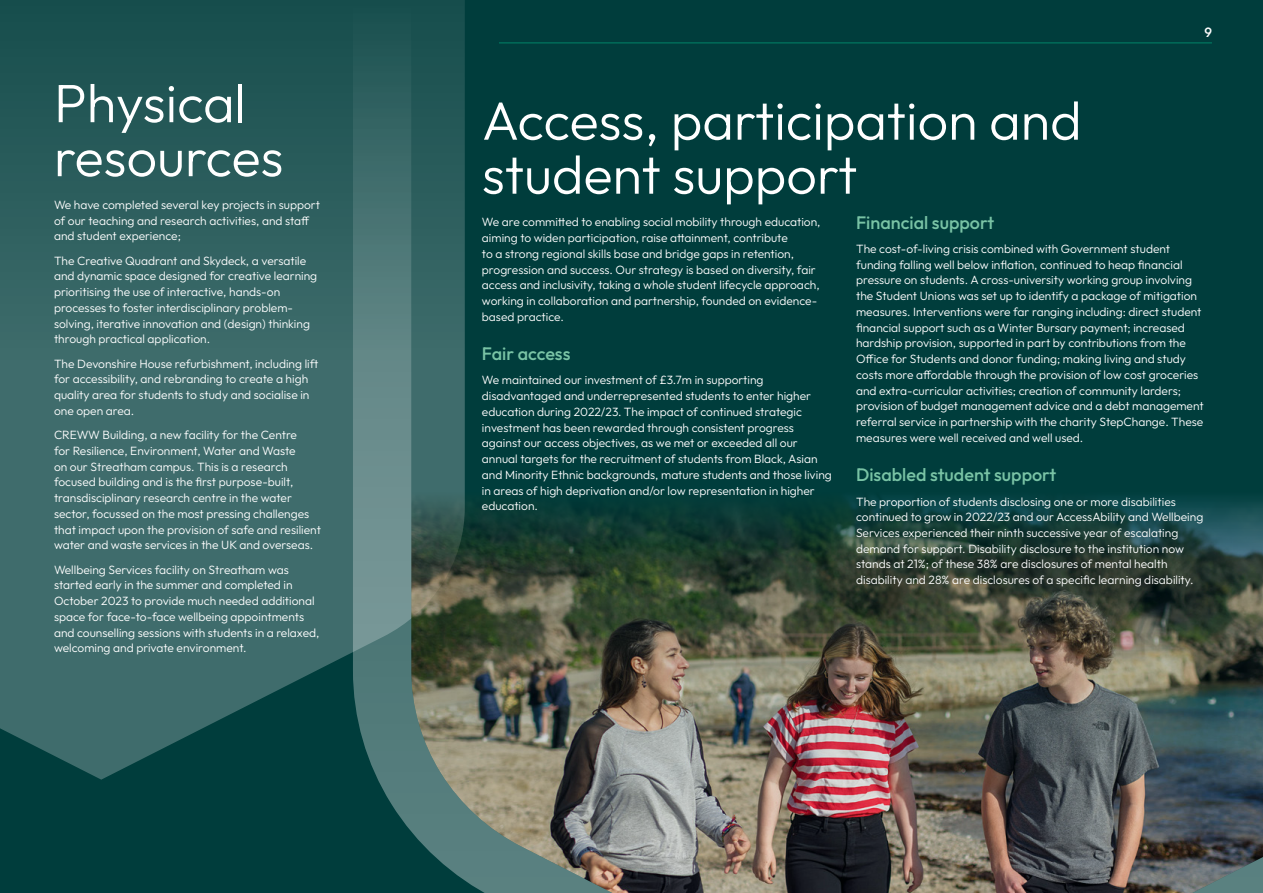
<style>
.page{position:relative;width:1263px;height:893px;background:#003d3c}
.page>*{position:absolute;margin:0;border:0;box-sizing:border-box;transform-origin:0 0}
.t1{font:100 54px/54px "Outfit";color:#fff}
.t2{font:100 18px "Outfit";color:#79c3a5}
.t3{font:100 13.5px "Outfit";color:#fff}
.t4{font:100 12px/15.8px "Outfit";color:#fff}
</style>
<div class="page">
<svg style="left:0;top:0;width:339px;height:780px;background:#316161"></svg>
<img style="left:339px;top:0;width:924px;height:893px">
<hr style="left:499px;top:43px;width:713px;height:1px;background:#008368">
<h1 class="t1" style="left:54px;top:76px;width:231px">Physical resources</h1>
<p class="t4" style="left:54px;top:197px;width:267px">We have completed several key projects in support of our teaching and research activities, and staff and student experience;</p>
<p class="t4" style="left:54px;top:253px;width:265px">The Creative Quadrant and Skydeck, a versatile and dynamic space designed for creative learning prioritising the use of interactive, hands-on processes to foster interdisciplinary problem&shy;solving, iterative innovation and (design) thinking through practical application.</p>
<p class="t4" style="left:54px;top:356px;width:266px">The Devonshire House refurbishment, including lift for accessibility, and rebranding to create a high quality area for students to study and socialise in one open area.</p>
<p class="t4" style="left:54px;top:427px;width:268px">CREWW Building, a new facility for the Centre<br>for Resilience, Environment, Water and Waste<br>on our Streatham campus. This is a research focused building and is the first purpose-built, transdisciplinary research centre in the water sector, focussed on the most pressing challenges that impact upon the provision of safe and resilient water and waste services in the UK and overseas.</p>
<p class="t4" style="left:54px;top:561px;width:267px">Wellbeing Services facility on Streatham was started early in the summer and completed in October 2023 to provide much needed additional space for face-to-face wellbeing appointments and counselling sessions with students in a relaxed, welcoming and private environment.</p>
<p class="t3" style="left:1204px;top:25px;width:9px">9</p>
<h1 class="t1" style="left:482px;top:93px;width:601px">Access, participation and student support</h1>
<p class="t4" style="left:482px;top:214px;width:340px">We are committed to enabling social mobility through education, aiming to widen participation, raise attainment, contribute<br>to a strong regional skills base and bridge gaps in retention, progression and success. Our strategy is based on diversity, fair access and inclusivity, taking a whole student lifecycle approach, working in collaboration and partnership, founded on evidence&shy;based practice.</p>
<h2 class="t2" style="left:482px;top:344px;width:90px">Fair access</h2>
<p class="t4" style="left:482px;top:372px;width:351px">We maintained our investment of £3.7m in supporting disadvantaged and underrepresented students to enter higher education during 2022/23. The impact of continued strategic investment has been rewarded through consistent progress against our access objectives, as we met or exceeded all our annual targets for the recruitment of students from Black, Asian and Minority Ethnic backgrounds, mature students and those living in areas of high deprivation and/or low representation in higher education.</p>
<h2 class="t2" style="left:856px;top:212px;width:140px">Financial support</h2>
<p class="t4" style="left:856px;top:241px;width:349px">The cost-of-living crisis combined with Government student funding falling well below inflation, continued to heap financial pressure on students. A cross-university working group involving the Student Unions was set up to identify a package of mitigation measures. Interventions were far ranging including: direct student financial support such as a Winter Bursary payment; increased hardship provision, supported in part by contributions from the Office for Students and donor funding; making living and study costs more affordable through the provision of low cost groceries and extra-curricular activities; creation of community larders; provision of budget management advice and a debt management referral service in partnership with the charity StepChange. These measures were well received and well used.</p>
<h2 class="t2" style="left:856px;top:465px;width:202px">Disabled student support</h2>
<p class="t4" style="left:856px;top:493px;width:349px">The proportion of students disclosing one or more disabilities continued to grow in 2022/23 and our AccessAbility and Wellbeing Services experienced their ninth successive year of escalating demand for support. Disability disclosure to the institution now stands at 21%; of these 38% are disclosures of mental health disability and 28% are disclosures of a specific learning disability.</p>
</div>
